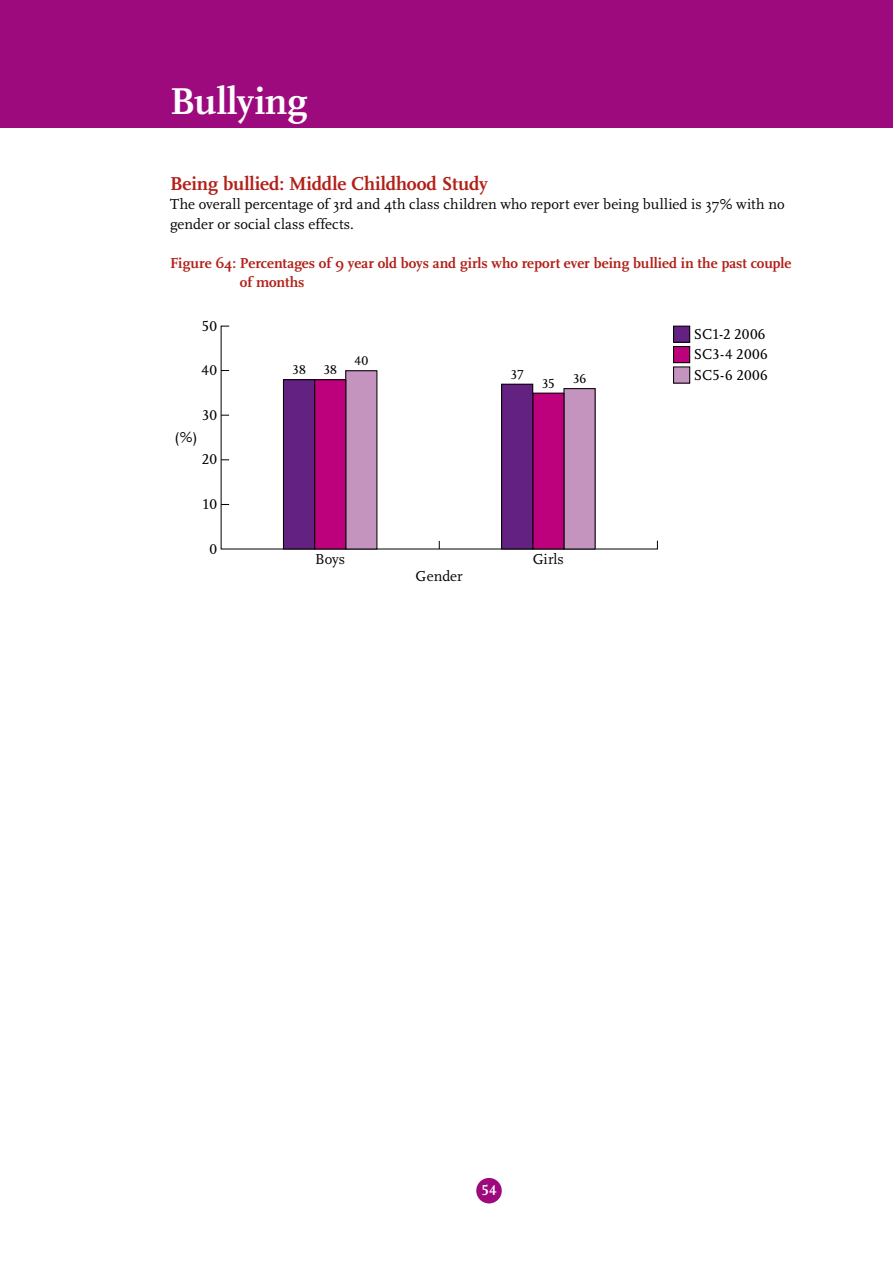
<style>
.page{position:relative;width:893px;height:1263px;background:#fff}
.page>*{position:absolute;margin:0;border:0;box-sizing:border-box;transform-origin:0 0}
.t1{font:700 39px "Scala";color:#fff}
.t2{font:700 19.5px "Scala";letter-spacing:-.005em;color:#b11f17}
.t3{font:15px/19.5px "Scala";letter-spacing:.005em;color:#000}
.t4{font:700 15px/19.5px "Scala";letter-spacing:-.005em;color:#b11f17}
.t5{font:15px/20.4px "Scala Caps";letter-spacing:.015em;color:#000}
.t6{font:700 15px "Scala Figures";color:#fff}
.t7{font:13.5px "Scala Caps";letter-spacing:.01em;color:#000}
</style>
<div class="page">
<svg style="left:220px;top:325px;width:438px;height:225px"></svg>
<div style="left:346px;top:371px;width:31px;height:178px;background:#c493be"></div>
<div style="left:674px;top:326px;width:16px;height:16px;background:#632181"></div>
<div style="left:673px;top:326px;width:17px;height:17px;border:1px solid #000"></div>
<div style="left:674px;top:346px;width:16px;height:17px;background:#bd007b"></div>
<div style="left:673px;top:346px;width:17px;height:17px;border:1px solid #000"></div>
<div style="left:674px;top:367px;width:16px;height:16px;background:#c493be"></div>
<div style="left:673px;top:367px;width:17px;height:16px;border:1px solid #000"></div>
<div style="left:315px;top:380px;width:31px;height:169px;background:#bd007b"></div>
<div style="left:314px;top:379px;width:32px;height:170px;border:1px solid #000"></div>
<div style="left:283px;top:380px;width:32px;height:169px;background:#632181"></div>
<div style="left:283px;top:379px;width:32px;height:170px;border:1px solid #000"></div>
<div style="left:564px;top:389px;width:31px;height:160px;background:#c493be"></div>
<div style="left:564px;top:388px;width:31px;height:161px;border:1px solid #000"></div>
<div style="left:533px;top:393px;width:31px;height:156px;background:#bd007b"></div>
<div style="left:502px;top:384px;width:31px;height:165px;background:#632181"></div>
<div style="left:501px;top:384px;width:32px;height:165px;border:1px solid #000"></div>
<div style="left:0;top:0;width:893px;height:128px;background:#9c0a7d"></div>
<div style="left:476px;top:1178px;width:26px;height:25px;background:#9c0a7d;border-radius:50%"></div>
<h1 class="t1" style="left:170px;top:79px;width:139px">Bullying</h1>
<h2 class="t2" style="left:170px;top:172px;width:319px">Being bullied: Middle Childhood Study</h2>
<p class="t3" style="left:170px;top:195px;width:616px">The overall percentage of 3rd and 4th class children who report ever being bullied is 37% with no gender or social class effects.</p>
<p class="t4" style="left:240px;top:253px;width:553px;text-indent:-70px">Figure 64: Percentages of 9 year old boys and girls who report ever being bullied in the past couple of months</p>
<p class="t5" style="left:202px;top:316px;width:17px">50</p>
<p class="t5" style="left:694px;top:324px;width:75px">SC1-2 2006<br>SC3-4 2006<br>SC5-6 2006</p>
<p class="t7" style="left:354px;top:353px;width:15px">40</p>
<p class="t7" style="left:292px;top:362px;width:15px">38</p>
<p class="t7" style="left:323px;top:362px;width:15px">38</p>
<p class="t5" style="left:201px;top:360px;width:17px">40</p>
<p class="t5" style="left:202px;top:405px;width:17px">30</p>
<p class="t5" style="left:202px;top:450px;width:17px">20</p>
<p class="t5" style="left:202px;top:494px;width:16px">10</p>
<p class="t7" style="left:510px;top:367px;width:15px">37</p>
<p class="t7" style="left:542px;top:376px;width:15px">35</p>
<p class="t7" style="left:573px;top:371px;width:15px">36</p>
<p class="t5" style="left:174px;top:427px;width:25px">(%)</p>
<p class="t5" style="left:209px;top:539px;width:9px">0</p>
<p class="t3" style="left:315px;top:550px;width:32px">Boys</p>
<p class="t3" style="left:533px;top:550px;width:33px">Girls</p>
<p class="t3" style="left:416px;top:567px;width:49px">Gender</p>
<p class="t6" style="left:481px;top:1181px;width:16px">54</p>
</div>
